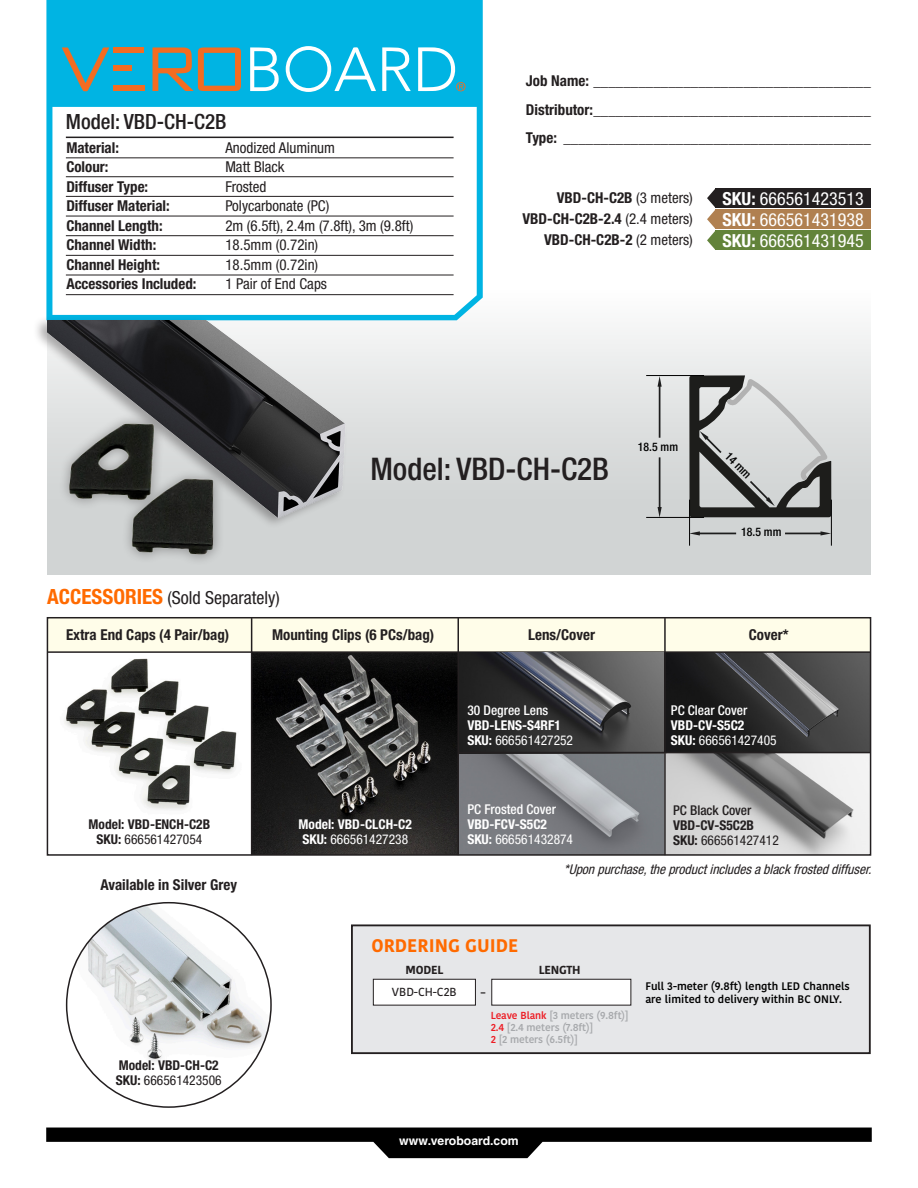
<style>
.page{position:relative;width:918px;height:1188px;background:#fff}
.page>*{position:absolute;margin:0;border:0;box-sizing:border-box;transform-origin:0 0}
.t1{font:500 condensed 31.2px "Helvetica Neue LT Std";color:#231f20}
.t2{font:500 condensed 21px "Helvetica Neue LT Std";color:#231f20}
.t3{font:700 18.15px "Kohinoor Bangla";color:#ff6a00}
.t4{font:condensed 18px "Helvetica Neue LT Std";color:#fff}
.t5{font:condensed 18px "Helvetica Neue LT Std";color:#231f20}
.t6{font:700 condensed 15px "Helvetica Neue LT Std";color:#231f20}
.t7{font:condensed 15px "Helvetica Neue LT Std";color:#231f20}
.t8{font:condensed 13.5px "Helvetica Neue LT Std";color:#fff}
.t9{font:italic condensed 13.5px "Helvetica Neue LT Std";color:#231f20}
.t10{font:700 condensed 13.5px "Helvetica Neue LT Std";color:#fff}
.t11{font:condensed 13.5px "Helvetica Neue LT Std";color:#231f20}
.t12{font:700 condensed 13.5px "Helvetica Neue LT Std";color:#231f20}
.t13{font:500 condensed 13.5px "Helvetica Neue LT Std";color:#fff}
.t14{font:500 condensed 13.5px "Helvetica Neue LT Std";color:#231f20}
.t15{font:700 12.3px "Helvetica CE";color:#fff}
.t16{font:500 condensed 11.85px "Helvetica Neue LT Std";color:#000}
.t17{font:700 11.7px "Kohinoor Bangla";letter-spacing:-.02em;color:#231f20}
.t18{font:500 11.7px "Kohinoor Bangla";letter-spacing:-.005em;color:#231f20}
.t19{font:600 10.95px/12.5px "Kohinoor Bangla";color:#000}
.t20{font:600 10.2px/12.3px "Kohinoor Bangla";letter-spacing:-.01em;color:#a7a9ac}
.t21{font:700 9.6px "Kohinoor Bangla";color:#231f20}
.s1{font-weight:400}
.s2{font-weight:700}
.s3{font-weight:700;font-size:21px;color:#ff6a00}
.s4{color:#ed1c24}
</style>
<div class="page">
<div style="left:47px;top:266px;width:824px;height:309px;background:linear-gradient(to bottom,#fefefe,#c7cbcb)"></div>
<svg style="left:46px;top:0;width:437px;height:320px"></svg>
<img style="left:459px;top:754px;width:205px;height:99px">
<img style="left:67px;top:903px;width:204px;height:201px">
<hr style="left:66px;top:137px;width:388px;height:1px;background:#231f20">
<hr style="left:66px;top:158px;width:388px;height:1px;background:#231f20">
<hr style="left:66px;top:176px;width:388px;height:1px;background:#231f20">
<hr style="left:66px;top:196px;width:388px;height:1px;background:#231f20">
<hr style="left:66px;top:216px;width:388px;height:1px;background:#231f20">
<hr style="left:66px;top:235px;width:388px;height:1px;background:#231f20">
<hr style="left:66px;top:255px;width:388px;height:1px;background:#231f20">
<hr style="left:66px;top:275px;width:388px;height:1px;background:#231f20">
<hr style="left:66px;top:294px;width:388px;height:1px;background:#231f20">
<svg style="left:46px;top:1128px;width:826px;height:30px"></svg>
<div style="left:33px;top:316px;width:314px;height:213px;background:#231f20;opacity:.35"></div>
<img style="left:47px;top:320px;width:313px;height:247px">
<svg style="left:785px;top:531px;width:46px;height:5px"></svg>
<svg style="left:690px;top:531px;width:46px;height:5px"></svg>
<svg style="left:658px;top:376px;width:4px;height:62px"></svg>
<svg style="left:658px;top:457px;width:4px;height:60px"></svg>
<svg style="left:689px;top:375px;width:142px;height:142px;background:#a5a6a6"></svg>
<hr style="left:831px;top:500px;width:1px;height:46px;background:#000">
<hr style="left:689px;top:500px;width:1px;height:46px;background:#000">
<hr style="left:646px;top:375px;width:58px;height:1px;background:#000">
<hr style="left:646px;top:517px;width:58px;height:1px;background:#000">
<div style="left:113px;top:47px;width:31px;height:6px;background:#f36c21"></div>
<svg style="left:153px;top:47px;width:88px;height:44px;background:#669590"></svg>
<svg style="left:250px;top:47px;width:29px;height:44px"></svg>
<svg style="left:418px;top:47px;width:48px;height:44px"></svg>
<svg style="left:62px;top:47px;width:47px;height:44px;background:#3ca2b2"></svg>
<svg style="left:382px;top:47px;width:29px;height:44px"></svg>
<div style="left:113px;top:86px;width:31px;height:5px;background:#f36c21"></div>
<div style="left:113px;top:66px;width:18px;height:5px;background:#f36c21"></div>
<svg style="left:286px;top:46px;width:90px;height:46px"></svg>
<img style="left:47px;top:391px;width:200px;height:184px">
<div style="left:352px;top:925px;width:518px;height:128px;background:#e6e7e9"></div>
<div style="left:351px;top:924px;width:520px;height:130px;border:2px solid #231f20"></div>
<div style="left:373px;top:979px;width:102px;height:26px;background:#fff"></div>
<div style="left:373px;top:979px;width:103px;height:27px;border:1px solid #231f20"></div>
<div style="left:492px;top:979px;width:139px;height:26px;background:#fff"></div>
<div style="left:491px;top:979px;width:140px;height:27px;border:1px solid #231f20"></div>
<div style="left:47px;top:617px;width:824px;height:35px;background:#fffde9"></div>
<img style="left:64px;top:653px;width:187px;height:198px">
<img style="left:252px;top:653px;width:206px;height:200px">
<img style="left:666px;top:653px;width:202px;height:200px">
<div style="left:47px;top:617px;width:824px;height:239px;border:2px solid #231f20"></div>
<hr style="left:47px;top:651px;width:824px;height:2px;background:#231f20">
<hr style="left:251px;top:652px;width:1px;height:203px;background:#231f20">
<hr style="left:251px;top:618px;width:1px;height:35px;background:#231f20">
<hr style="left:458px;top:618px;width:1px;height:237px;background:#231f20">
<hr style="left:664px;top:618px;width:2px;height:237px;background:#231f20">
<hr style="left:666px;top:752px;width:205px;height:1px;background:#231f20">
<img style="left:459px;top:652px;width:205px;height:102px">
<hr style="left:459px;top:752px;width:208px;height:1px;background:#231f20">
<div style="left:716px;top:188px;width:155px;height:20px;background:#231f20"></div>
<div style="left:716px;top:209px;width:155px;height:20px;background:#b08050"></div>
<div style="left:716px;top:230px;width:155px;height:20px;background:#62833a"></div>
<svg style="left:707px;top:188px;width:9px;height:62px"></svg>
<p class="t2" style="left:66px;top:110px;width:162px">Model: VBD-CH-C2B</p>
<p class="t6" style="left:66px;top:139px;width:54px">Material:</p>
<p class="t7" style="left:225px;top:139px;width:111px">Anodized Aluminum</p>
<p class="t6" style="left:66px;top:158px;width:44px">Colour:</p>
<p class="t7" style="left:225px;top:158px;width:61px">Matt Black</p>
<p class="t6" style="left:66px;top:178px;width:83px">Diffuser Type:</p>
<p class="t7" style="left:225px;top:178px;width:43px">Frosted</p>
<p class="t6" style="left:66px;top:197px;width:105px">Diffuser Material:</p>
<p class="t7" style="left:225px;top:197px;width:105px">Polycarbonate (PC)</p>
<p class="t6" style="left:66px;top:217px;width:98px">Channel Length:</p>
<p class="t7" style="left:225px;top:217px;width:189px">2m (6.5ft), 2.4m (7.8ft), 3m (9.8ft)</p>
<p class="t6" style="left:66px;top:236px;width:91px">Channel Width:</p>
<p class="t7" style="left:225px;top:236px;width:94px">18.5mm (0.72in)</p>
<p class="t6" style="left:66px;top:256px;width:95px">Channel Height:</p>
<p class="t7" style="left:225px;top:256px;width:94px">18.5mm (0.72in)</p>
<p class="t6" style="left:66px;top:275px;width:132px">Accessories Included:</p>
<p class="t7" style="left:225px;top:275px;width:103px">1 Pair of End Caps</p>
<p class="t6" style="left:526px;top:72px;width:346px">Job Name: _____________________________________</p>
<p class="t6" style="left:526px;top:100px;width:346px">Distributor:_____________________________________</p>
<p class="t6" style="left:526px;top:129px;width:346px">Type: _________________________________________</p>
<p class="t6" style="left:557px;top:189px;width:138px">VBD-CH-C2B <span class="s1">(3 meters)</span></p>
<p class="t6" style="left:522px;top:210px;width:172px">VBD-CH-C2B-2.4 <span class="s1">(2.4 meters)</span></p>
<p class="t6" style="left:544px;top:231px;width:150px">VBD-CH-C2B-2 <span class="s1">(2 meters)</span></p>
<p class="t4" style="left:723px;top:188px;width:143px"><span class="s2">SKU:</span> 666561423513</p>
<p class="t4" style="left:723px;top:209px;width:143px"><span class="s2">SKU:</span> 666561431938</p>
<p class="t4" style="left:723px;top:230px;width:143px"><span class="s2">SKU:</span> 666561431945</p>
<p class="t5" style="left:47px;top:588px;width:234px"><span class="s3">ACCESSORIES</span> (Sold Separately)</p>
<p class="t1" style="left:370px;top:451px;width:240px">Model: VBD-CH-C2B</p>
<p class="t16" style="left:638px;top:440px;width:42px">18.5 mm</p>
<p class="t16" style="left:732px;top:449px;width:33px;rotate:45deg">14 mm</p>
<p class="t16" style="left:741px;top:525px;width:42px">18.5 mm</p>
<p class="t6" style="left:66px;top:625px;width:165px">Extra End Caps (4 Pair/bag)</p>
<p class="t6" style="left:272px;top:625px;width:164px">Mounting Clips (6 PCs/bag)</p>
<p class="t6" style="left:528px;top:625px;width:69px">Lens/Cover</p>
<p class="t6" style="left:749px;top:625px;width:41px">Cover*</p>
<p class="t12" style="left:89px;top:816px;width:123px">Model: VBD-ENCH-C2B</p>
<p class="t11" style="left:97px;top:831px;width:107px"><span class="s2">SKU:</span> 666561427054</p>
<p class="t6" style="left:101px;top:875px;width:138px">Available in Silver Grey</p>
<p class="t12" style="left:119px;top:1057px;width:101px">Model: VBD-CH-C2</p>
<p class="t11" style="left:116px;top:1072px;width:107px"><span class="s2">SKU:</span> 666561423506</p>
<p class="t10" style="left:299px;top:816px;width:115px">Model: VBD-CLCH-C2</p>
<p class="t8" style="left:302px;top:831px;width:107px"><span class="s2">SKU:</span> 666561427238</p>
<p class="t13" style="left:467px;top:702px;width:82px">30 Degree Lens</p>
<p class="t10" style="left:467px;top:717px;width:95px">VBD-LENS-S4RF1</p>
<p class="t8" style="left:467px;top:732px;width:107px"><span class="s2">SKU:</span> 666561427252</p>
<p class="t13" style="left:467px;top:801px;width:90px">PC Frosted Cover</p>
<p class="t10" style="left:467px;top:816px;width:81px">VBD-FCV-S5C2</p>
<p class="t8" style="left:467px;top:832px;width:107px"><span class="s2">SKU:</span> 666561432874</p>
<p class="t13" style="left:671px;top:702px;width:78px">PC Clear Cover</p>
<p class="t10" style="left:671px;top:717px;width:75px">VBD-CV-S5C2</p>
<p class="t8" style="left:671px;top:732px;width:107px"><span class="s2">SKU:</span> 666561427405</p>
<p class="t14" style="left:673px;top:802px;width:80px">PC Black Cover</p>
<p class="t12" style="left:673px;top:817px;width:82px">VBD-CV-S5C2B</p>
<p class="t11" style="left:673px;top:833px;width:107px"><span class="s2">SKU:</span> 666561427412</p>
<p class="t9" style="left:564px;top:861px;width:313px">*Uponpurchase,theproductincludesablackfrosteddiffuser.</p>
<p class="t3" style="left:372px;top:929px;width:148px">ORDERING GUIDE</p>
<p class="t17" style="left:406px;top:959px;width:39px">MODEL</p>
<p class="t18" style="left:392px;top:982px;width:66px">VBD-CH-C2B</p>
<p class="t21" style="left:481px;top:984px;width:6px">–</p>
<p class="t17" style="left:539px;top:959px;width:43px">LENGTH</p>
<p class="t20" style="left:491px;top:1009px;width:139px"><span class="s4">Leave Blank</span> [3 meters (9.8ft)]<br><span class="s4">2.4</span> [2.4 meters (7.8ft)]<br><span class="s4">2</span> [2 meters (6.5ft)]</p>
<p class="t19" style="left:645px;top:980px;width:206px">Full 3-meter (9.8ft) length LED Channels are limited to delivery within BC ONLY.</p>
<p class="t15" style="left:399px;top:1133px;width:121px">www.veroboard.com</p>
</div>
